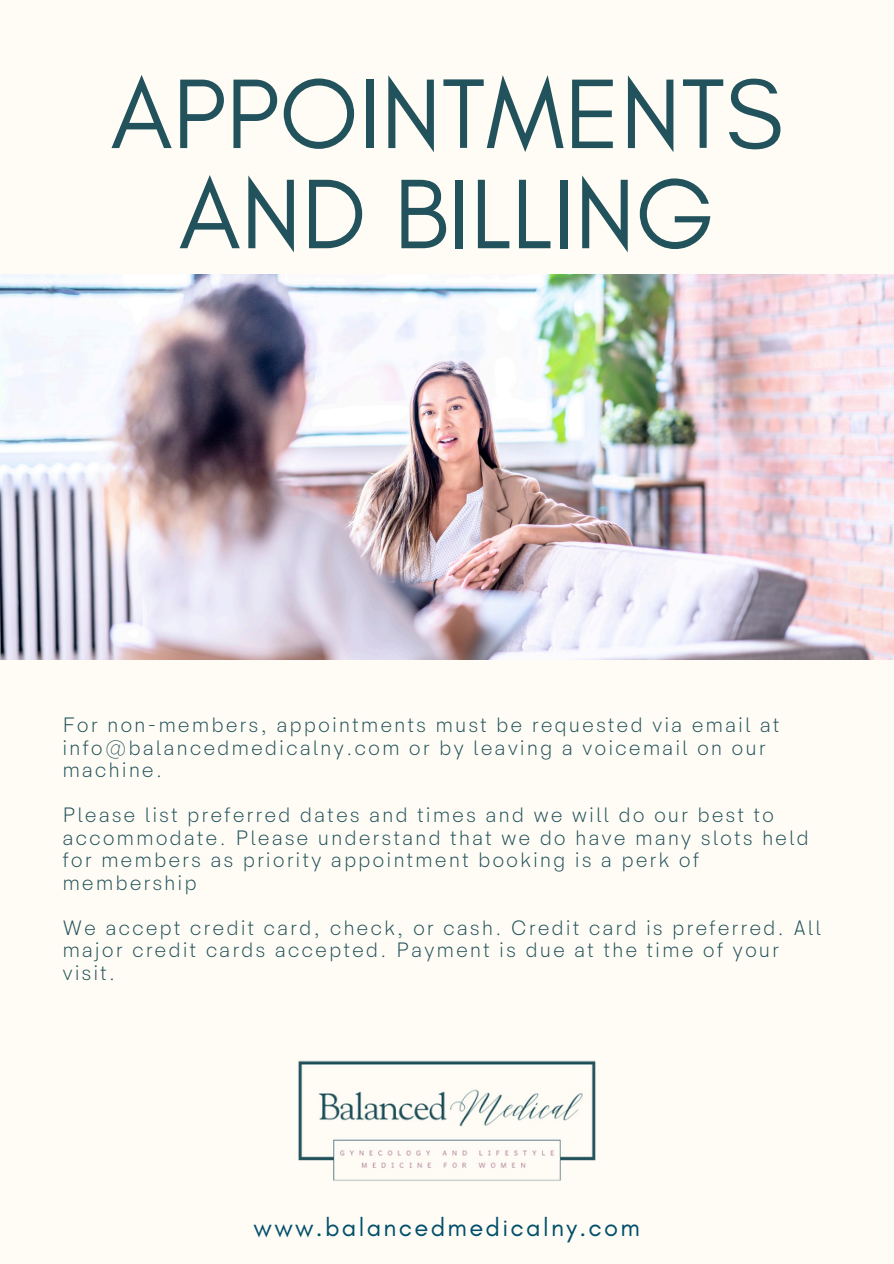
<style>
.page{position:relative;width:894px;height:1264px;background:#fff}
.page>*{position:absolute;margin:0;border:0;box-sizing:border-box;transform-origin:0 0}
.t1{font:100.65px/100.2px "Glacial Indifference";color:#22525b;text-align:center}
.t2{font:25.5px "Glacial Indifference";letter-spacing:.09em;color:#004f6b}
.t3{font:300 21px/22.5px "HK Sentiments";letter-spacing:.09em;color:#22525b}
</style>
<div class="page">
<div style="left:0;top:0;width:893px;height:1263px;background:#fffcf5"></div>
<img style="left:0;top:274px;width:893px;height:385px">
<img style="left:298px;top:1060px;width:298px;height:121px">
<p class="t1" style="left:110px;top:63px;width:674px">APPOINTMENTS<br>AND BILLING</p>
<p class="t3" style="left:62px;top:714px;width:718px">For non-members, appointments must be requested via email at info@balancedmedicalny.com or by leaving a voicemail on our machine.</p>
<p class="t3" style="left:62px;top:804px;width:748px">Please list preferred dates and times and we will do our best to accommodate. Please understand that we do have many slots held for members as priority appointment booking is a perk of membership</p>
<p class="t3" style="left:62px;top:917px;width:760px">We accept credit card, check, or cash. Credit card is preferred. All major credit cards accepted. Payment is due at the time of your visit.</p>
<p class="t2" style="left:253px;top:1212px;width:388px">www.balancedmedicalny.com</p>
</div>
